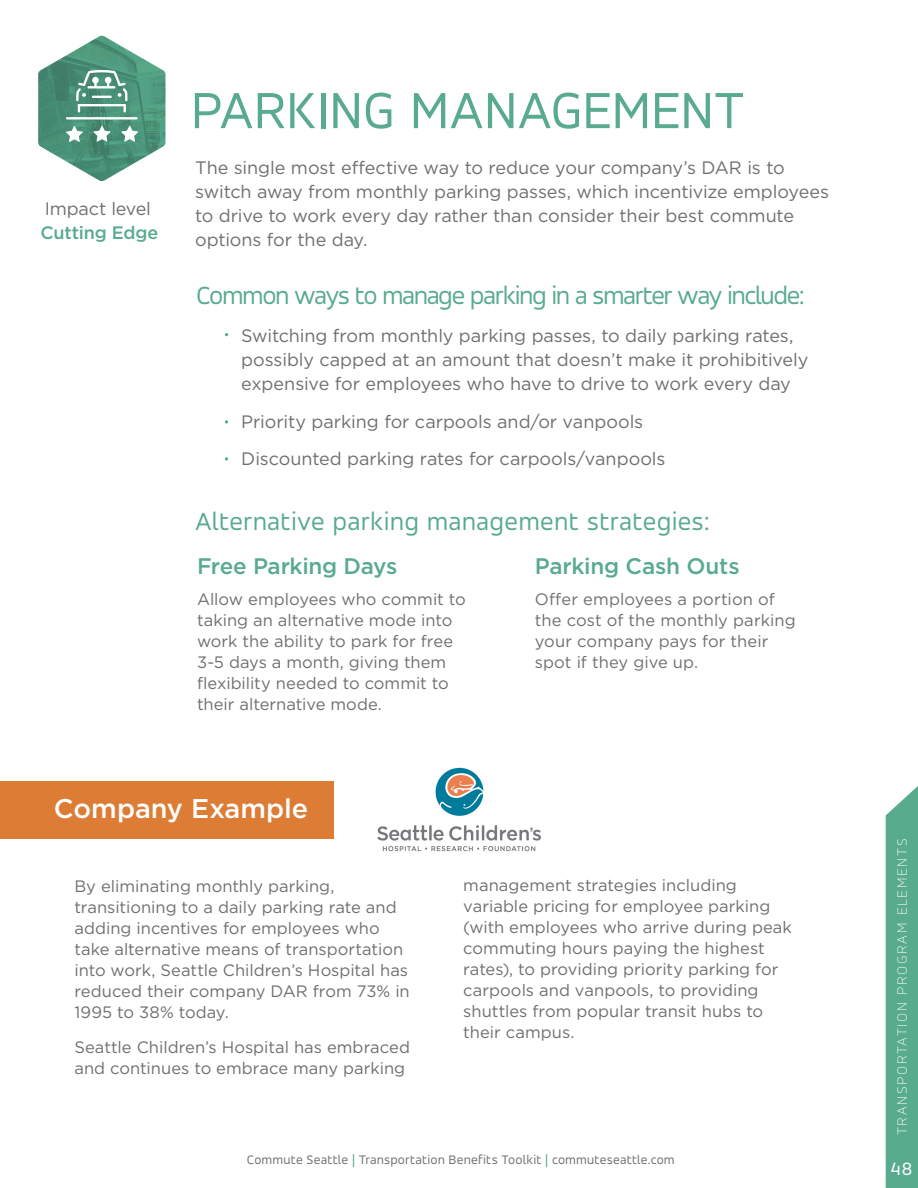
<style>
.page{position:relative;width:918px;height:1188px;background:#fff}
.page>*{position:absolute;margin:0;border:0;box-sizing:border-box;transform-origin:0 0}
.t1{font:55.5px "Accord";letter-spacing:-.01em;color:#59ab8d}
.t2{font:27px "Accord";letter-spacing:-.04em;color:#59ab8d}
.t3{font:27px "Accord";letter-spacing:.01em;color:#59ab8d}
.t4{font:500 27px "Gotham";color:#fff}
.t5{font:500 22.5px "Gotham";letter-spacing:-.01em;color:#59ab8d}
.t6{font:19.5px "Accord";color:#fff}
.t7{font:18px/24px "Gotham";letter-spacing:-.005em;color:#6f6f70}
.t8{font:500 18px "Gotham";letter-spacing:-.01em;color:#59ab8d}
.t9{font:16.5px/21px "Gotham";color:#6f6f70}
.t10{font:100 15px "Accord";letter-spacing:.11em;color:#fff}
.t11{font:13.5px "Accord";letter-spacing:.01em;color:#6f6f70}
.s1{color:#369e85}
</style>
<div class="page">
<svg style="left:225px;top:420px;width:3px;height:4px"></svg>
<svg style="left:225px;top:457px;width:3px;height:4px"></svg>
<div style="left:0;top:781px;width:333px;height:57px;background:#dd7d35"></div>
<img style="left:377px;top:767px;width:164px;height:85px">
<svg style="left:38px;top:35px;width:127px;height:146px"></svg>
<div style="left:886px;top:786px;width:32px;height:402px;background:#59ab8d"></div>
<p class="t7" style="left:45px;top:196px;width:108px">Impact level</p>
<p class="t8" style="left:40px;top:220px;width:119px">Cutting Edge</p>
<p class="t1" style="left:191px;top:77px;width:556px">PARKING MANAGEMENT</p>
<p class="t7" style="left:195px;top:155px;width:635px">The single most effective way to reduce your company’s DAR is to switch away from monthly parking passes, which incentivize employees to drive to work every day rather than consider their best commute options for the day.</p>
<p class="t2" style="left:196px;top:279px;width:610px">Common ways to manage parking in a smarter way include:</p>
<p class="t7" style="left:241px;top:324px;width:569px">Switching from monthly parking passes, to daily parking rates, possibly capped at an amount that doesn’t make it prohibitively expensive for employees who have to drive to work every day</p>
<p class="t7" style="left:241px;top:409px;width:403px">Priority parking for carpools and/or vanpools</p>
<p class="t7" style="left:241px;top:447px;width:426px">Discounted parking rates for carpools/vanpools</p>
<p class="t3" style="left:195px;top:505px;width:516px">Alternative parking management strategies:</p>
<p class="t5" style="left:197px;top:551px;width:202px">Free Parking Days</p>
<p class="t5" style="left:535px;top:551px;width:206px">Parking Cash Outs</p>
<p class="t9" style="left:197px;top:589px;width:270px">Allow employees who commit to taking an alternative mode into work the ability to park for free<br>3-5 days a month, giving them flexibility needed to commit to their alternative mode.</p>
<p class="t9" style="left:535px;top:589px;width:262px">Offer employees a portion of the cost of the monthly parking your company pays for their spot if they give up.</p>
<p class="t4" style="left:54px;top:791px;width:256px">Company Example</p>
<p class="t9" style="left:74px;top:876px;width:337px">By eliminating monthly parking, transitioning to a daily parking rate and adding incentives for employees who take alternative means of transportation into work, Seattle Children’s Hospital has reduced their company DAR from 73% in 1995 to 38% today.</p>
<p class="t9" style="left:74px;top:1036px;width:337px">Seattle Children’s Hospital has embraced and continues to embrace many parking</p>
<p class="t9" style="left:463px;top:874px;width:330px">management strategies including variable pricing for employee parking (with employees who arrive during peak commuting hours paying the highest rates), to providing priority parking for carpools and vanpools, to providing shuttles from popular transit hubs to their campus.</p>
<p class="t11" style="left:247px;top:1151px;width:429px">Commute Seattle <span class="s1">|</span> Transportation Benefits Toolkit <span class="s1">|</span> commuteseattle.com</p>
<p class="t10" style="left:893px;top:1135px;width:298px;rotate:-90deg">TRANSPORTATION PROGRAM ELEMENTS</p>
<p class="t6" style="left:891px;top:1157px;width:23px">48</p>
</div>
